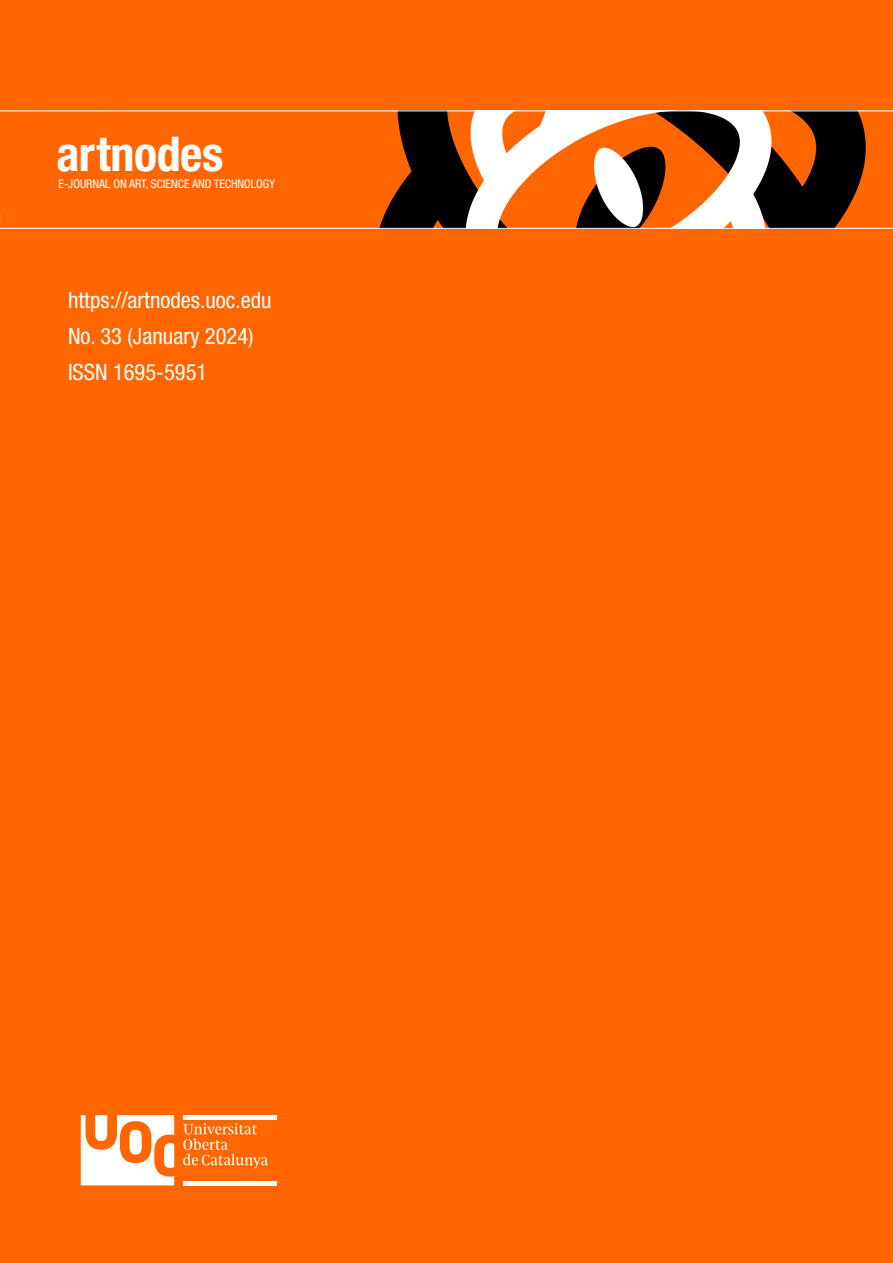
<style>
.page{position:relative;width:893px;height:1263px;background:#f60}
.page>*{position:absolute;margin:0;border:0;box-sizing:border-box;transform-origin:0 0}
.t1{font:700 condensed 48px "Helvetica Neue LT Std";letter-spacing:-.005em;color:#fff}
.t2{font:condensed 22.5px/36px "Helvetica Neue LT Std";color:#fff}
.t3{font:condensed 12px "Helvetica Neue LT Std";color:#fff}
</style>
<div class="page">
<svg style="left:0;top:111px;width:893px;height:118px"></svg>
<svg style="left:81px;top:1115px;width:93px;height:70px"></svg>
<svg style="left:183px;top:1123px;width:85px;height:45px"></svg>
<hr style="left:183px;top:1115px;width:93px;height:4px;background:#fff">
<hr style="left:183px;top:1181px;width:93px;height:4px;background:#fff">
<h1 class="t1" style="left:56px;top:125px;width:169px">artnodes</h1>
<p class="t3" style="left:58px;top:177px;width:218px">E-JOURNAL ON ART, SCIENCE AND TECHNOLOGY</p>
<p class="t2" style="left:68px;top:282px;width:205px">https://artnodes.uoc.edu<br>No. 33 (January 2024)<br>ISSN 1695-5951</p>
</div>
